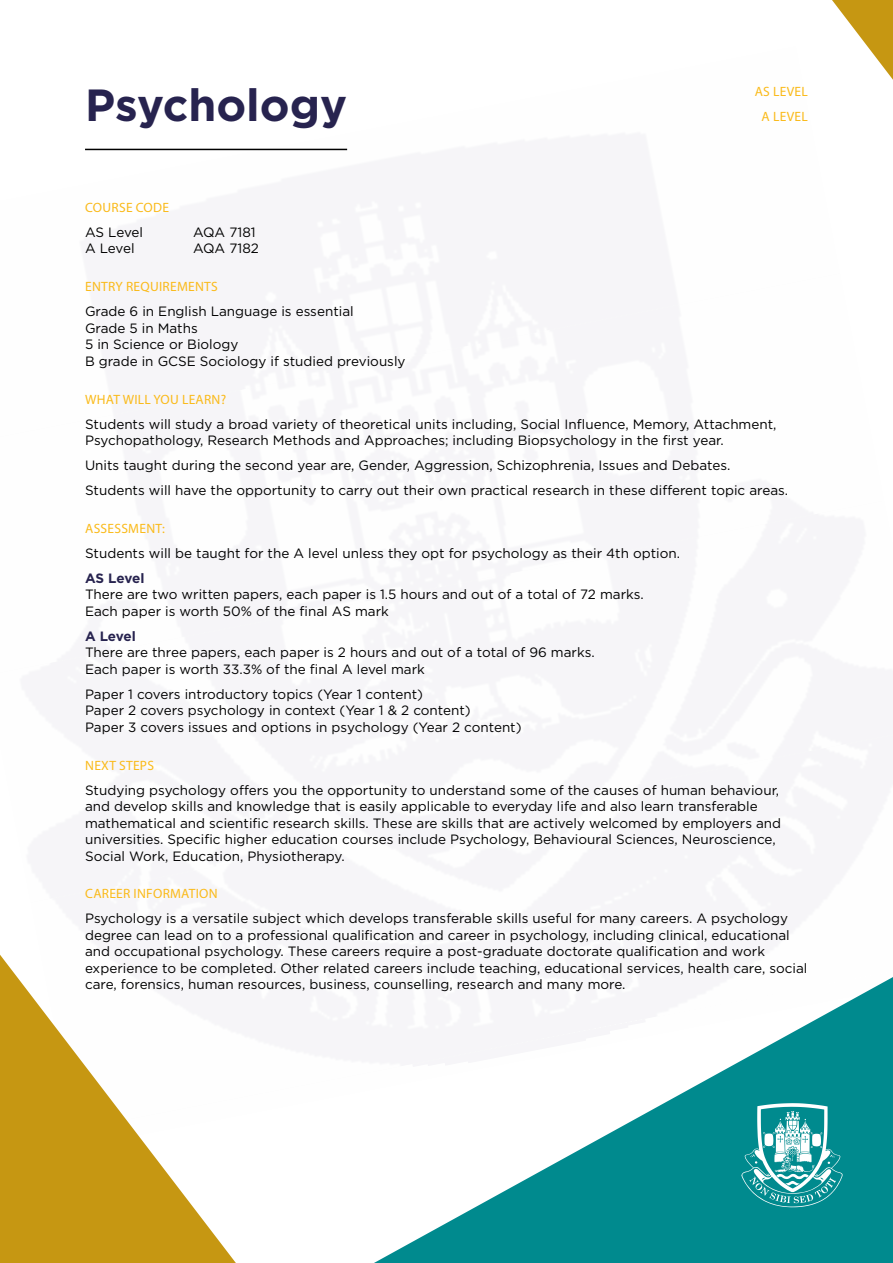
<style>
.page{position:relative;width:893px;height:1263px;background:#fff}
.page>*{position:absolute;margin:0;border:0;box-sizing:border-box;transform-origin:0 0}
.t1{font:700 45px "Gotham";color:#27234f}
.t2{font:13.5px/16.5px "Gotham";color:#000}
.t3{font:13.5px/25px "Myriad Pro";letter-spacing:.02em;color:#faba1a;text-align:center}
.t4{font:700 13.5px "Gotham";letter-spacing:-.01em;color:#27234f}
</style>
<div class="page">
<hr style="left:85px;top:149px;width:262px;height:1px;background:#000">
<svg style="left:374px;top:977px;width:519px;height:286px"></svg>
<svg style="left:741px;top:1103px;width:101px;height:104px"></svg>
<svg style="left:0;top:955px;width:236px;height:308px"></svg>
<svg style="left:832px;top:0;width:61px;height:80px"></svg>
<h1 class="t1" style="left:85px;top:75px;width:264px">Psychology</h1>
<p class="t3" style="left:755px;top:79px;width:55px">AS LEVEL<br>A LEVEL</p>
<p class="t3" style="left:85px;top:195px;width:85px">COURSE CODE</p>
<p class="t2" style="left:85px;top:224px;width:60px">AS Level</p>
<p class="t2" style="left:193px;top:224px;width:64px">AQA 7181</p>
<p class="t2" style="left:85px;top:240px;width:51px">A Level</p>
<p class="t2" style="left:193px;top:240px;width:67px">AQA 7182</p>
<p class="t3" style="left:85px;top:274px;width:134px">ENTRY REQUIREMENTS</p>
<p class="t2" style="left:85px;top:303px;width:322px">Grade 6 in English Language is essential<br>Grade 5 in Maths<br>5 in Science or Biology<br>B grade in GCSE Sociology if studied previously</p>
<p class="t3" style="left:85px;top:386px;width:142px">WHAT WILL YOU LEARN?</p>
<p class="t2" style="left:85px;top:415px;width:693px">Students will study a broad variety of theoretical units including, Social Influence, Memory, Attachment,<br>Psychopathology, Research Methods and Approaches; including Biopsychology in the first year.</p>
<p class="t2" style="left:85px;top:452px;width:705px;line-height:25px">Units taught during the second year are, Gender, Aggression, Schizophrenia, Issues and Debates.<br>Students will have the opportunity to carry out their own practical research in these different topic areas.</p>
<p class="t3" style="left:85px;top:515px;width:81px">ASSESSMENT:</p>
<p class="t2" style="left:85px;top:544px;width:597px">Students will be taught for the A level unless they opt for psychology as their 4th option.</p>
<p class="t4" style="left:85px;top:569px;width:61px">AS Level</p>
<p class="t2" style="left:85px;top:586px;width:560px">There are two written papers, each paper is 1.5 hours and out of a total of 72 marks.<br>Each paper is worth 50% of the final AS mark</p>
<p class="t4" style="left:85px;top:627px;width:52px">A Level</p>
<p class="t2" style="left:85px;top:644px;width:511px">There are three papers, each paper is 2 hours and out of a total of 96 marks.<br>Each paper is worth 33.3% of the final A level mark</p>
<p class="t2" style="left:85px;top:685px;width:438px">Paper 1 covers introductory topics (Year 1 content)<br>Paper 2 covers psychology in context (Year 1 &amp; 2 content)<br>Paper 3 covers issues and options in psychology (Year 2 content)</p>
<p class="t3" style="left:85px;top:752px;width:70px">NEXT STEPS</p>
<p class="t2" style="left:85px;top:781px;width:698px">Studying psychology offers you the opportunity to understand some of the causes of human behaviour, and develop skills and knowledge that is easily applicable to everyday life and also learn transferable mathematical and scientific research skills. These are skills that are actively welcomed by employers and universities. Specific higher education courses include Psychology, Behavioural Sciences, Neuroscience, Social Work, Education, Physiotherapy.</p>
<p class="t3" style="left:85px;top:881px;width:134px">CAREER INFORMATION</p>
<p class="t2" style="left:85px;top:910px;width:724px">Psychology is a versatile subject which develops transferable skills useful for many careers. A psychology degree can lead on to a professional qualification and career in psychology, including clinical, educational and occupational psychology. These careers require a post-graduate doctorate qualification and work experience to be completed. Other related careers include teaching, educational services, health care, social care, forensics, human resources, business, counselling, research and many more.</p>
</div>
